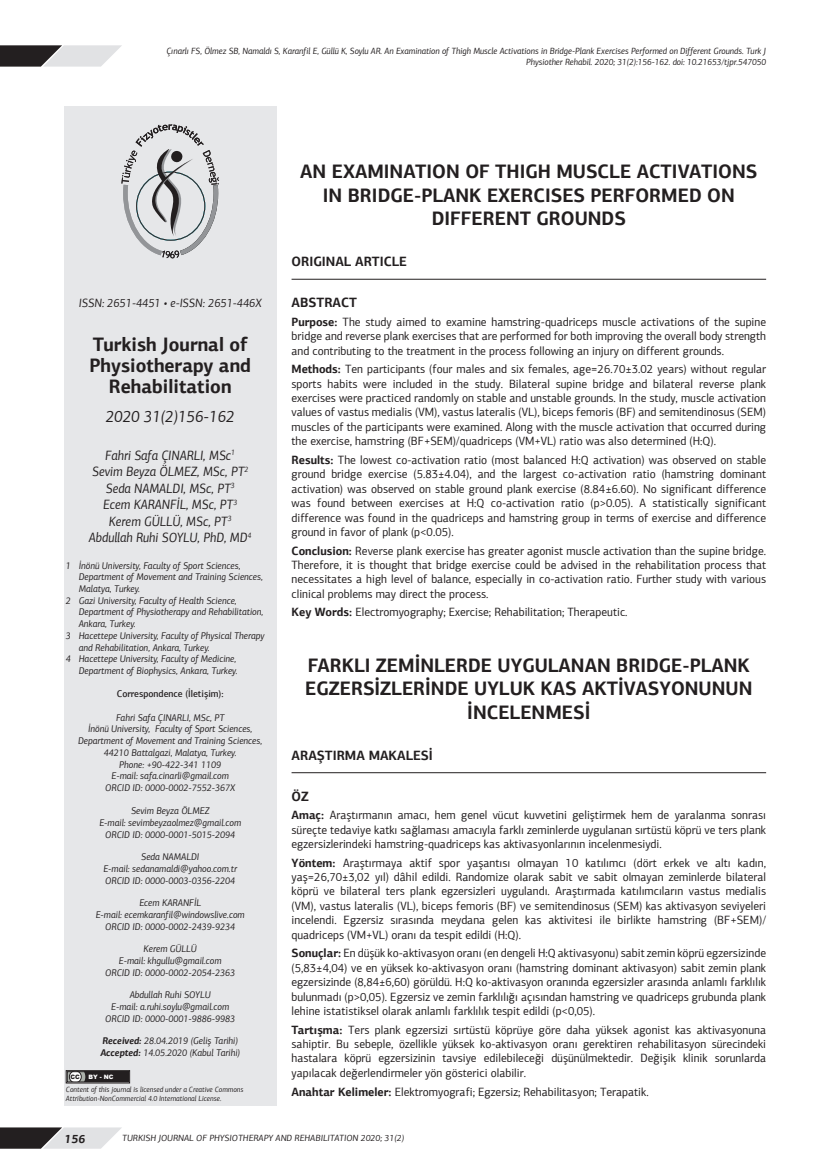
<style>
.page{position:relative;width:830px;height:1170px;background:#fff}
.page>*{position:absolute;margin:0;border:0;box-sizing:border-box;transform-origin:0 0}
.t1{font:700 19.5px/23.4px "PF Agora Sans Pro";color:#231f20;text-align:center;scale:.95 1}
.t2{font:italic 16.5px "PF Agora Sans Pro";color:#231f20;scale:.95 1}
.t3{font:italic 13.5px/16.5px "PF Agora Sans Pro";color:#231f20;text-align:center;scale:.92 1}
.t4{font:700 13.5px "PF Agora Sans Pro";color:#231f20;scale:.95 1}
.t5{font:12px/14.4px "PF Agora Sans Pro";color:#231f20;text-align:justify;scale:.95 1}
.t6{font:italic 12px "PF Agora Sans Pro";color:#231f20;scale:.95 1}
.t7{font:italic 700 12px "PF Agora Sans Pro";color:#231f20}
.t8{font:italic 9.75px/11.7px "PF Agora Sans Pro";color:#231f20;text-align:center;scale:.95 1}
.t9{font:500 9.75px "PF Agora Sans Pro";color:#231f20;scale:.95 1}
.t10{font:italic 9px/10.8px "PF Agora Sans Pro";color:#231f20;text-align:right;scale:.95 1}
.t11{font:italic 9px "PF Agora Sans Pro";color:#231f20}
.t12{font:italic 7.5px/9px "PF Agora Sans Pro";color:#231f20;scale:.95 1}
.t13{font:900 6px "Arial";color:#fff}
.t14{font:900 6px "Arial";color:#231f20}
.s1{font-weight:700}
</style>
<div class="page">
<svg style="left:0;top:45px;width:122px;height:22px;background:#979697"></svg>
<svg style="left:0;top:1127px;width:122px;height:21px;background:#959495"></svg>
<div style="left:64px;top:106px;width:212px;height:1000px;background:#e6e7e9"></div>
<hr style="left:291px;top:279px;width:474px;height:1px;background:#231f20">
<hr style="left:291px;top:772px;width:474px;height:1px;background:#231f20">
<svg style="left:121px;top:124px;width:98px;height:135px"></svg>
<div style="left:66px;top:1070px;width:64px;height:13px;border:1px solid #231f20"></div>
<div style="left:67px;top:1071px;width:61px;height:10px;background:#231f20"></div>
<svg style="left:69px;top:1073px;width:16px;height:6px"></svg>
<div style="left:67px;top:1071px;width:62px;height:10px;border:1px solid #231f20"></div>
<p class="t10" style="left:166px;top:45px;width:632px">Çınarlı FS, Ölmez SB, Namaldı S, Karanfil E, Güllü K, Soylu AR. An Examination of Thigh Muscle Activations in Bridge-Plank Exercises Performed on Different Grounds. Turk J<br>Physiother Rehabil. 2020; 31(2):156-162. doi: 10.21653/tjpr.547050</p>
<p class="t6" style="left:79px;top:295px;width:194px">ISSN: 2651-4451 • e-ISSN: 2651-446X</p>
<h1 class="t1" style="left:89px;top:333px;width:171px;line-height:21px">Turkish Journal of<br>Physiotherapy and<br>Rehabilitation</h1>
<h2 class="t2" style="left:106px;top:407px;width:137px">2020 31(2)156-162</h2>
<p class="t3" style="left:89px;top:447px;width:178px">Fahri Safa ÇINARLI, MSc<sup>1<br></sup>Sevim Beyza ÖLMEZ, MSc, PT<sup>2<br></sup>Seda NAMALDI, MSc, PT<sup>3<br></sup>Ecem KARANFİL, MSc, PT<sup>3<br></sup>Kerem GÜLLÜ, MSc, PT<sup>3<br></sup>Abdullah Ruhi SOYLU, PhD, MD<sup>4</sup></p>
<p class="t8" style="left:66px;top:559px;width:185px">1 İnönü University, Faculty of Sport Sciences,</p>
<p class="t8" style="left:79px;top:571px;width:195px">Department of Movement and Training Sciences,</p>
<p class="t8" style="left:79px;top:582px;width:66px">Malatya, Turkey.</p>
<p class="t8" style="left:66px;top:594px;width:181px">2 Gazi University, Faculty of Health Science,</p>
<p class="t8" style="left:79px;top:606px;width:196px">Department of Physiotherapy and Rehabilitation,</p>
<p class="t8" style="left:79px;top:618px;width:61px">Ankara, Turkey.</p>
<p class="t8" style="left:66px;top:629px;width:210px">3 Hacettepe University, Faculty of Physical Therapy</p>
<p class="t8" style="left:79px;top:641px;width:139px">and Rehabilitation, Ankara, Turkey.</p>
<p class="t8" style="left:66px;top:653px;width:181px">4 Hacettepe University, Faculty of Medicine,</p>
<p class="t8" style="left:79px;top:664px;width:169px">Department of Biophysics, Ankara, Turkey.</p>
<p class="t9" style="left:117px;top:688px;width:114px">Correspondence (İletişim):</p>
<p class="t8" style="left:78px;top:711px;width:195px">Fahri Safa ÇINARLI, MSc, PT<br>İnönü University, Faculty of Sport Sciences, Department of Movement and Training Sciences, 44210 Battalgazi, Malatya, Turkey.<br>Phone: +90-422-341 1109<br>E-mail: safa.cinarli@gmail.com<br>ORCID ID: 0000-0002-7552-367X</p>
<p class="t8" style="left:99px;top:805px;width:151px">Sevim Beyza ÖLMEZ<br>E-mail: sevimbeyzaolmez@gmail.com<br>ORCID ID: 0000-0001-5015-2094</p>
<p class="t8" style="left:103px;top:851px;width:142px">Seda NAMALDI<br>E-mail: sedanamaldi@yahoo.com.tr<br>ORCID ID: 0000-0003-0356-2204</p>
<p class="t8" style="left:96px;top:897px;width:158px">Ecem KARANFİL<br>E-mail: ecemkaranfil@windowslive.com<br>ORCID ID: 0000-0002-2439-9234</p>
<p class="t8" style="left:105px;top:942px;width:138px">Kerem GÜLLÜ<br>E-mail: khgullu@gmail.com<br>ORCID ID: 0000-0002-2054-2363</p>
<p class="t8" style="left:105px;top:988px;width:138px">Abdullah Ruhi SOYLU<br>E-mail: a.ruhi.soylu@gmail.com<br>ORCID ID: 0000-0001-9886-9983</p>
<p class="t8" style="left:100px;top:1034px;width:149px;text-align:left"><span class="s1">Received:</span> 28.04.2019 (Geliş Tarihi)<br><span class="s1">Accepted:</span> 14.05.2020 (Kabul Tarihi)</p>
<p class="t14" style="left:71px;top:1072px;width:11px">CC</p>
<p class="t13" style="left:88px;top:1072px;width:26px">BY - NC</p>
<p class="t12" style="left:66px;top:1085px;width:188px">Content of this journal is licensed under a Creative Commons<br>Attribution-NonCommercial 4.0 International License.</p>
<h1 class="t1" style="left:300px;top:160px;width:482px">AN EXAMINATION OF THIGH MUSCLE ACTIVATIONS<br>IN BRIDGE-PLANK EXERCISES PERFORMED ON<br>DIFFERENT GROUNDS</h1>
<p class="t4" style="left:291px;top:253px;width:123px">ORIGINAL ARTICLE</p>
<p class="t4" style="left:291px;top:294px;width:70px">ABSTRACT</p>
<p class="t5" style="left:291px;top:314px;width:501px"><span class="s1">Purpose:</span> The study aimed to examine hamstring-quadriceps muscle activations of the supine bridge and reverse plank exercises that are performed for both improving the overall body strength and contributing to the treatment in the process following an injury on different grounds.</p>
<p class="t5" style="left:291px;top:362px;width:501px"><span class="s1">Methods:</span> Ten participants (four males and six females, age=26.70±3.02 years) without regular sports habits were included in the study. Bilateral supine bridge and bilateral reverse plank exercises were practiced randomly on stable and unstable grounds. In the study, muscle activation values of vastus medialis (VM), vastus lateralis (VL), biceps femoris (BF) and semitendinosus (SEM) muscles of the participants were examined. Along with the muscle activation that occurred during the exercise, hamstring (BF+SEM)/quadriceps (VM+VL) ratio was also determined (H:Q).</p>
<p class="t5" style="left:291px;top:452px;width:501px"><span class="s1">Results:</span> The lowest co-activation ratio (most balanced H:Q activation) was observed on stable ground bridge exercise (5.83±4.04), and the largest co-activation ratio (hamstring dominant activation) was observed on stable ground plank exercise (8.84±6.60). No significant difference was found between exercises at H:Q co-activation ratio (p&gt;0.05). A statistically significant difference was found in the quadriceps and hamstring group in terms of exercise and difference ground in favor of plank (p&lt;0.05).</p>
<p class="t5" style="left:291px;top:543px;width:501px"><span class="s1">Conclusion:</span> Reverse plank exercise has greater agonist muscle activation than the supine bridge.<br>Therefore, it is thought that bridge exercise could be advised in the rehabilitation process that necessitates a high level of balance, especially in co-activation ratio. Further study with various clinical problems may direct the process.</p>
<p class="t5" style="left:291px;top:605px;width:355px"><span class="s1">Key Words:</span> Electromyography; Exercise; Rehabilitation; Therapeutic.</p>
<h1 class="t1" style="left:305px;top:653px;width:472px">FARKLI ZEMİNLERDE UYGULANAN BRIDGE-PLANK<br>EGZERSİZLERİNDE UYLUK KAS AKTİVASYONUNUN<br>İNCELENMESİ</h1>
<p class="t4" style="left:291px;top:746px;width:150px">ARAŞTIRMA MAKALESİ</p>
<p class="t4" style="left:291px;top:787px;width:20px">ÖZ</p>
<p class="t5" style="left:291px;top:807px;width:501px"><span class="s1">Amaç:</span> Araştırmanın amacı, hem genel vücut kuvvetini geliştirmek hem de yaralanma sonrası süreçte tedaviye katkı sağlaması amacıyla farklı zeminlerde uygulanan sırtüstü köprü ve ters plank egzersizlerindeki hamstring-quadriceps kas aktivasyonlarının incelenmesiydi.</p>
<p class="t5" style="left:291px;top:855px;width:501px"><span class="s1">Yöntem:</span> Araştırmaya aktif spor yaşantısı olmayan 10 katılımcı (dört erkek ve altı kadın, yaş=26,70±3,02 yıl) dâhil edildi. Randomize olarak sabit ve sabit olmayan zeminlerde bilateral köprü ve bilateral ters plank egzersizleri uygulandı. Araştırmada katılımcıların vastus medialis (VM), vastus lateralis (VL), biceps femoris (BF) ve semitendinosus (SEM) kas aktivasyon seviyeleri incelendi. Egzersiz sırasında meydana gelen kas aktivitesi ile birlikte hamstring (BF+SEM)/ quadriceps (VM+VL) oranı da tespit edildi (H:Q).</p>
<p class="t5" style="left:291px;top:945px;width:501px"><span class="s1">Sonuçlar:</span> En düşük ko-aktivasyon oranı (en dengeli H:Q aktivasyonu) sabit zemin köprü egzersizinde (5,83±4,04) ve en yüksek ko-aktivasyon oranı (hamstring dominant aktivasyon) sabit zemin plank egzersizinde (8,84±6,60) görüldü. H:Q ko-aktivasyon oranında egzersizler arasında anlamlı farklılık bulunmadı (p&gt;0,05). Egzersiz ve zemin farklılığı açısından hamstring ve quadriceps grubunda plank lehine istatistiksel olarak anlamlı farklılık tespit edildi (p&lt;0,05).</p>
<p class="t5" style="left:291px;top:1022px;width:501px"><span class="s1">Tartışma:</span> Ters plank egzersizi sırtüstü köprüye göre daha yüksek agonist kas aktivasyonuna sahiptir. Bu sebeple, özellikle yüksek ko-aktivasyon oranı gerektiren rehabilitasyon sürecindeki hastalara köprü egzersizinin tavsiye edilebileceği düşünülmektedir. Değişik klinik sorunlarda yapılacak değerlendirmeler yön gösterici olabilir.</p>
<p class="t5" style="left:291px;top:1084px;width:377px"><span class="s1">Anahtar Kelimeler:</span> Elektromyografi; Egzersiz; Rehabilitasyon; Terapatik.</p>
<p class="t7" style="left:65px;top:1130px;width:22px">156</p>
<p class="t11" style="left:122px;top:1132px;width:283px">TURKISH JOURNAL OF PHYSIOTHERAPY AND REHABILITATION 2020; 31(2)</p>
</div>
